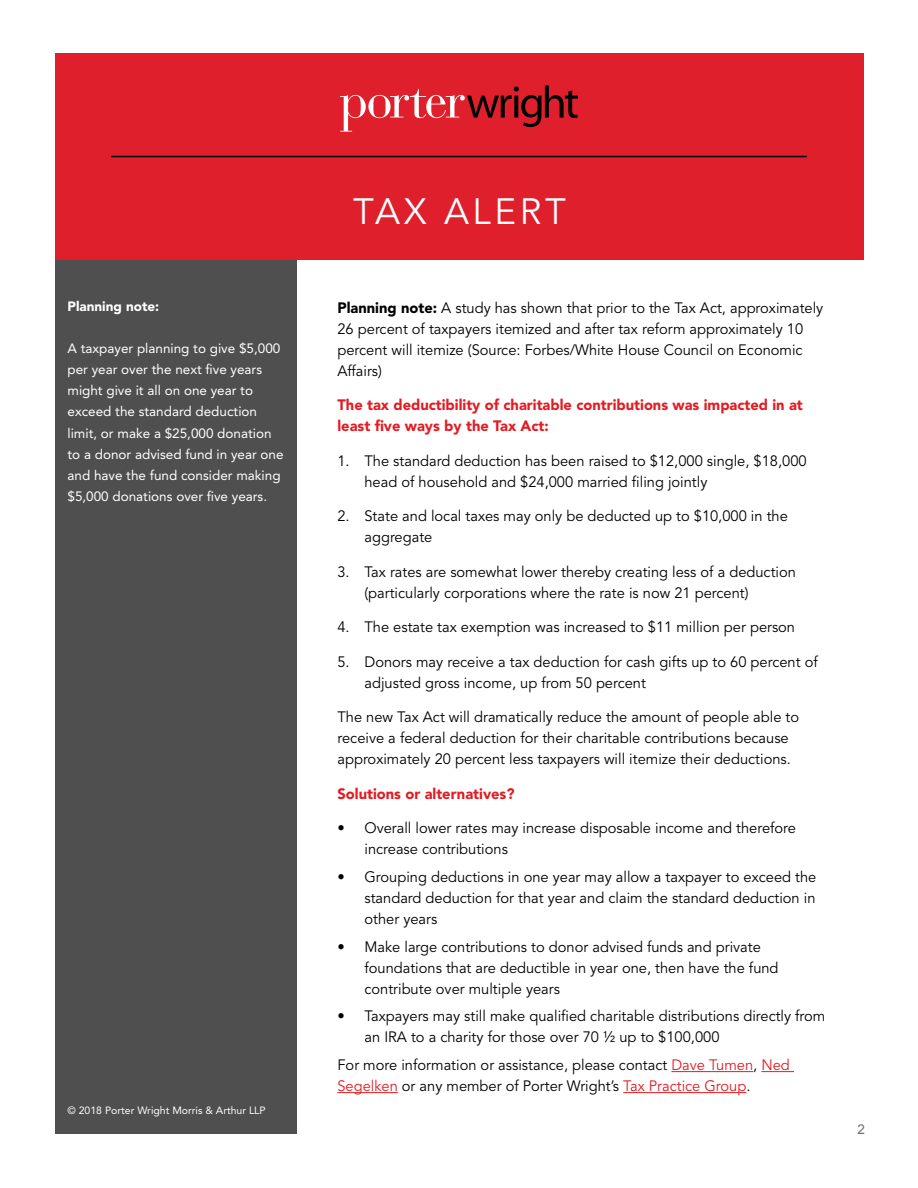
<style>
.page{position:relative;width:918px;height:1188px;background:#fff}
.page>*{position:absolute;margin:0;border:0;box-sizing:border-box;transform-origin:0 0}
.t1{font:36.45px "Avenir LT Std";letter-spacing:.1em;color:#fff}
.t2{font:15px/21px "Avenir LT Std";color:#000}
.t3{font:900 15px/21px "Avenir LT Std";color:#e31b23}
.t4{font:13.5px/21px "Avenir LT Std";color:#fff}
.t5{font:900 13.5px "Avenir LT Std";color:#fff}
.t6{font:13.5px "Arial";color:#000}
.t7{font:10.5px "Avenir LT Std";color:#fff}
.s1{font-weight:900}
.s2{color:#e31b23}
</style>
<div class="page">
<div style="left:55px;top:253px;width:242px;height:881px;background:#4f4f4f"></div>
<div style="left:55px;top:53px;width:809px;height:207px;background:#df1f2c"></div>
<hr style="left:111px;top:156px;width:696px;height:1px;background:#000">
<svg style="left:340px;top:85px;width:238px;height:47px"></svg>
<hr style="left:671px;top:1071px;width:82px;height:1px;background:#e31b23">
<hr style="left:761px;top:1071px;width:33px;height:1px;background:#e31b23">
<hr style="left:338px;top:1092px;width:60px;height:1px;background:#e31b23">
<hr style="left:623px;top:1092px;width:123px;height:1px;background:#e31b23">
<p class="t5" style="left:68px;top:299px;width:93px">Planning note:</p>
<p class="t4" style="left:68px;top:338px;width:218px">A taxpayer planning to give $5,000 per year over the next five years might give it all on one year to exceed the standard deduction limit, or make a $25,000 donation to a donor advised fund in year one and have the fund consider making $5,000 donations over five years.</p>
<p class="t7" style="left:68px;top:1104px;width:200px">© 2018 Porter Wright Morris &amp; Arthur LLP</p>
<h1 class="t1" style="left:353px;top:191px;width:214px">TAX ALERT</h1>
<p class="t2" style="left:338px;top:297px;width:487px"><span class="s1">Planning note:</span> A study has shown that prior to the Tax Act, approximately 26 percent of taxpayers itemized and after tax reform approximately 10 percent will itemize (Source: Forbes/White House Council on Economic Affairs)</p>
<p class="t3" style="left:338px;top:394px;width:467px">The tax deductibility of charitable contributions was impacted in at least five ways by the Tax Act:</p>
<p class="t2" style="left:364px;top:450px;width:444px;text-indent:-27px">1. The standard deduction has been raised to $12,000 single, $18,000 head of household and $24,000 married filing jointly</p>
<p class="t2" style="left:364px;top:506px;width:425px;text-indent:-27px">2. State and local taxes may only be deducted up to $10,000 in the aggregate</p>
<p class="t2" style="left:364px;top:561px;width:433px;text-indent:-27px">3. Tax rates are somewhat lower thereby creating less of a deduction (particularly corporations where the rate is now 21 percent)</p>
<p class="t2" style="left:338px;top:617px;width:459px">4. The estate tax exemption was increased to $11 million per person</p>
<p class="t2" style="left:364px;top:651px;width:455px;text-indent:-27px">5. Donors may receive a tax deduction for cash gifts up to 60 percent of adjusted gross income, up from 50 percent</p>
<p class="t2" style="left:338px;top:707px;width:463px">The new Tax Act will dramatically reduce the amount of people able to receive a federal deduction for their charitable contributions because approximately 20 percent less taxpayers will itemize their deductions.</p>
<p class="t3" style="left:338px;top:783px;width:179px">Solutions or alternatives?</p>
<p class="t2" style="left:364px;top:818px;width:433px;text-indent:-27px">• Overall lower rates may increase disposable income and therefore increase contributions</p>
<p class="t2" style="left:364px;top:867px;width:453px;text-align:justify;text-indent:-27px">• Grouping deductions in one year may allow a taxpayer to exceed the standard deduction for that year and claim the standard deduction in other years</p>
<p class="t2" style="left:364px;top:936px;width:416px;text-indent:-27px">• Make large contributions to donor advised funds and private foundations that are deductible in year one, then have the fund contribute over multiple years</p>
<p class="t2" style="left:364px;top:1006px;width:462px;text-indent:-27px">• Taxpayers may still make qualified charitable distributions directly from an IRA to a charity for those over 70 ½ up to $100,000</p>
<p class="t2" style="left:338px;top:1055px;width:454px">For more information or assistance, please contact <span class="s2">Dave Tumen</span>, <span class="s2">Ned<br>Segelken</span> or any member of Porter Wright’s <span class="s2">Tax Practice Group</span>.</p>
<p class="t6" style="left:858px;top:1120px;width:9px">2</p>
</div>
